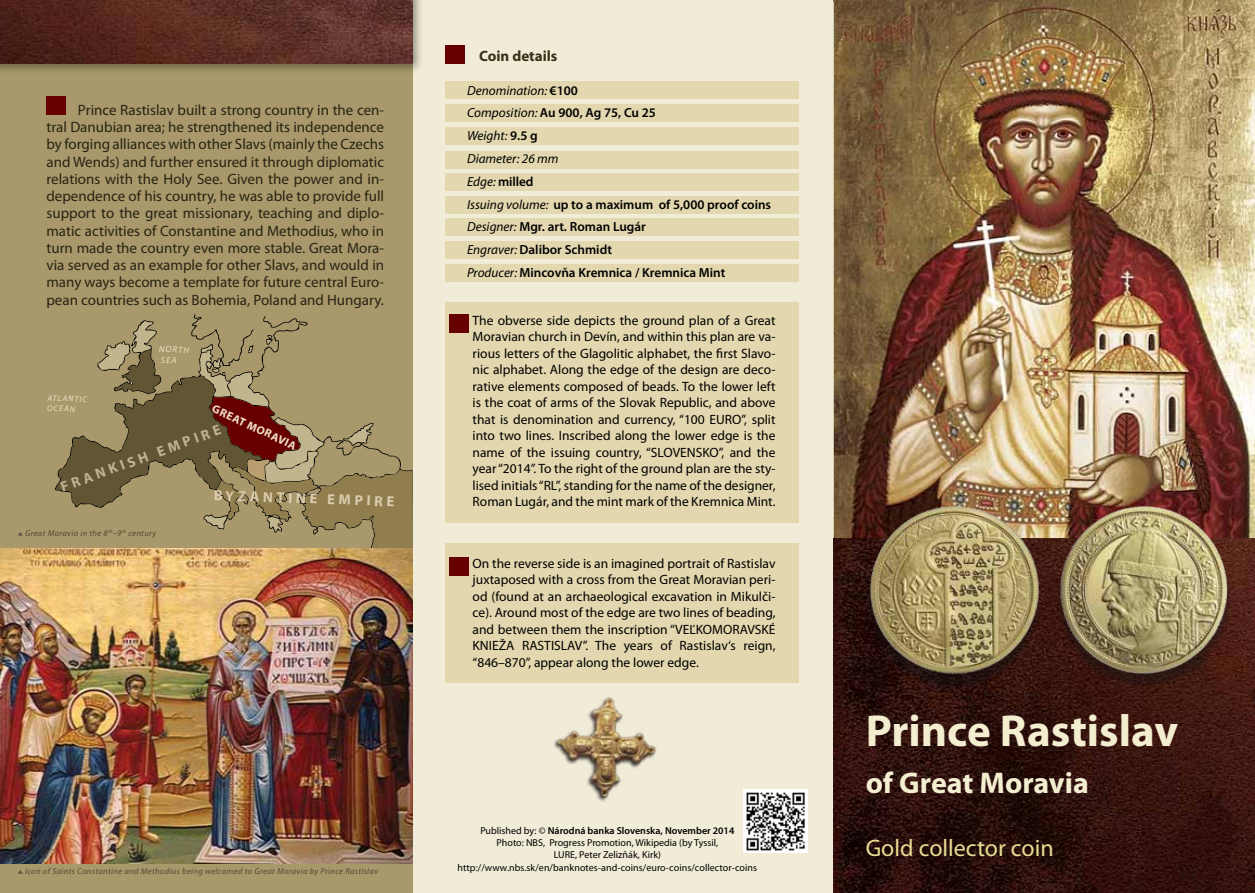
<style>
.page{position:relative;width:1255px;height:893px;background:#fff}
.page>*{position:absolute;margin:0;border:0;box-sizing:border-box;transform-origin:0 0}
.t1{font:700 45px "Myriad Pro";color:#f4eed1}
.t2{font:700 30px "Myriad Pro";color:#f4eed1}
.t3{font:24px "Myriad Pro";color:#e7dc92}
.t4{font:15px/17.2px "Myriad Pro";color:#282313;text-align:justify}
.t5{font:700 15px "Myriad Pro";color:#393015}
.t6{font:700 14.55px "Myriad Pro";color:#f0e0c5}
.t7{font:13.5px/16.5px "Myriad Pro";color:#000;text-align:justify}
.t8{font:600 13.2px/22.8px "Myriad Pro";color:#000}
.t9{font:700 11.55px "Myriad Pro";color:#f0e0c5}
.t10{font:10.05px/12px "Myriad Pro";color:#000;text-align:center}
.t11{font:italic 8.85px/10.6px "Myriad Pro";color:#f0e0c5}
.t12{font:italic 8.55px "Myriad Pro";letter-spacing:.04em;color:#544a34}
.t13{font:italic 8.4px/10.1px "Myriad Pro";color:#f0e0c5}
.s1{font-weight:400;font-style:italic}
.s2{font-weight:600}
</style>
<div class="page">
<img style="left:833px;top:0;width:421px;height:538px">
<div style="left:0;top:0;width:833px;height:893px;background:#f1ecd7"></div>
<div style="left:0;top:0;width:412px;height:893px;background:#a8986b"></div>
<img style="left:833px;top:538px;width:421px;height:355px">
<img style="left:855px;top:502px;width:381px;height:192px">
<div style="left:0;top:0;width:424px;height:75px;background:#000;opacity:.38"></div>
<img style="left:0;top:0;width:412px;height:64px">
<div style="left:445px;top:302px;width:354px;height:221px;background:#e2d7ae"></div>
<div style="left:445px;top:544px;width:354px;height:139px;background:#e2d7ae"></div>
<div style="left:445px;top:81px;width:353px;height:17px;background:#e2d7ae"></div>
<div style="left:445px;top:104px;width:353px;height:17px;background:#e2d7ae"></div>
<div style="left:445px;top:128px;width:353px;height:17px;background:#e2d7ae"></div>
<div style="left:445px;top:151px;width:353px;height:17px;background:#e2d7ae"></div>
<div style="left:445px;top:173px;width:353px;height:17px;background:#e2d7ae"></div>
<div style="left:445px;top:196px;width:353px;height:17px;background:#e2d7ae"></div>
<div style="left:445px;top:219px;width:353px;height:17px;background:#e2d7ae"></div>
<div style="left:445px;top:242px;width:353px;height:17px;background:#e2d7ae"></div>
<div style="left:445px;top:264px;width:353px;height:17px;background:#e2d7ae"></div>
<div style="left:445px;top:45px;width:20px;height:19px;background:#670000"></div>
<div style="left:449px;top:314px;width:19px;height:19px;background:#670000"></div>
<div style="left:449px;top:557px;width:19px;height:19px;background:#670000"></div>
<div style="left:46px;top:96px;width:20px;height:19px;background:#670000"></div>
<img style="left:0;top:548px;width:412px;height:315px">
<svg style="left:18px;top:532px;width:5px;height:4px"></svg>
<svg style="left:18px;top:870px;width:5px;height:4px"></svg>
<img style="left:743px;top:790px;width:64px;height:62px">
<img style="left:858px;top:490px;width:192px;height:197px">
<img style="left:1044px;top:500px;width:196px;height:187px">
<img style="left:554px;top:697px;width:103px;height:105px">
<svg style="left:56px;top:320px;width:356px;height:233px"></svg>
<p class="t4" style="left:46px;top:101px;width:339px;text-indent:32px">Prince Rastislav built a strong country in the cen&shy;tral Danubian area; he strengthened its independence by forging alliances with other Slavs (mainly the Czechs and Wends) and further ensured it through diplomatic relations with the Holy See. Given the power and in&shy;dependence of his country, he was able to provide full support to the great missionary, teaching and diplo&shy;matic activities of Constantine and Methodius, who in turn made the country even more stable. Great Mora&shy;via served as an example for other Slavs, and would in many ways become a template for future central Euro&shy;pean countries such as Bohemia, Poland and Hungary.</p>
<p class="t11" style="left:159px;top:343px;width:32px;rotate:2deg">NO RTH<br>SEA</p>
<p class="t13" style="left:48px;top:393px;width:37px;rotate:2deg">Atlantic ocea</p>
<p class="t9" style="left:216px;top:401px;width:93px;rotate:25deg">Gr eat Mor avia</p>
<p class="t6" style="left:58px;top:478px;width:170px;rotate:-20deg">Frankish Empire</p>
<p class="t6" style="left:214px;top:486px;width:182px;rotate:2deg">Byzantine Empire</p>
<p class="t12" style="left:25px;top:528px;width:132px">Great Moravia in the 8<sup>th</sup>–9<sup>th</sup> century</p>
<p class="t12" style="left:25px;top:866px;width:354px">Icon of Saints Constantine and Methodius being welcomed to Great Moravia by Prince Rastislav</p>
<p class="t5" style="left:479px;top:46px;width:80px">Coin details</p>
<p class="t8" style="left:467px;top:78px;width:305px"><span class="s1">Denomination:</span> €100<br><span class="s1">Composition:</span> Au 900, Ag 75, Cu 25<br><span class="s1">Weight:</span> 9.5 g<br><span class="s1">Diameter: 26 mm<br>Edge:</span> milled<br><span class="s1">Issuing volume:</span> up to a maximum of 5,000 proof coins<br><span class="s1">Designer:</span> Mgr. art. Roman Lugár<br><span class="s1">Engraver:</span> Dalibor Schmidt<br><span class="s1">Producer:</span> Mincovňa Kremnica / Kremnica Mint</p>
<p class="t7" style="left:472px;top:312px;width:304px">The obverse side depicts the ground plan of a Great Moravian church in Devín, and within this plan are va&shy;rious letters of the Glagolitic alphabet, the first Slavo&shy;nic alphabet. Along the edge of the design are deco&shy;rative elements composed of beads. To the lower left is the coat of arms of the Slovak Republic, and above that is denomination and currency, “100 EURO”, split into two lines. Inscribed along the lower edge is the name of the issuing country, “SLOVENSKO”, and the year “2014”. To the right of the ground plan are the sty&shy;lised initials “RL”, standing for the name of the designer, Roman Lugár, and the mint mark of the Kremnica Mint.</p>
<p class="t7" style="left:472px;top:555px;width:304px">On the reverse side is an imagined portrait of Rastislav juxtaposed with a cross from the Great Moravian peri&shy;od (found at an archaeological excavation in Mikulči&shy;ce). Around most of the edge are two lines of beading, and between them the inscription “VEĽKOMORAVSKÉ KNIEŽA RASTISLAV”. The years of Rastislav‘s reign, “846–870”, appear along the lower edge.</p>
<p class="t10" style="left:480px;top:824px;width:255px">Published by: © <span class="s2">Národná banka Slovenska, November 2014<br></span>Photo: NBS, Progress Promotion, Wikipedia (by Tyssil,<br>LURE, Peter Zelizňák, Kirk)</p>
<p class="t10" style="left:457px;top:861px;width:301px">http://www.nbs.sk/en/banknotes-and-coins/euro-coins/collector-coins</p>
<h1 class="t1" style="left:865px;top:702px;width:314px">Prince Rastislav</h1>
<h2 class="t2" style="left:865px;top:763px;width:225px">of Great Moravia</h2>
<h3 class="t3" style="left:865px;top:833px;width:189px">Gold collector coin</h3>
</div>
